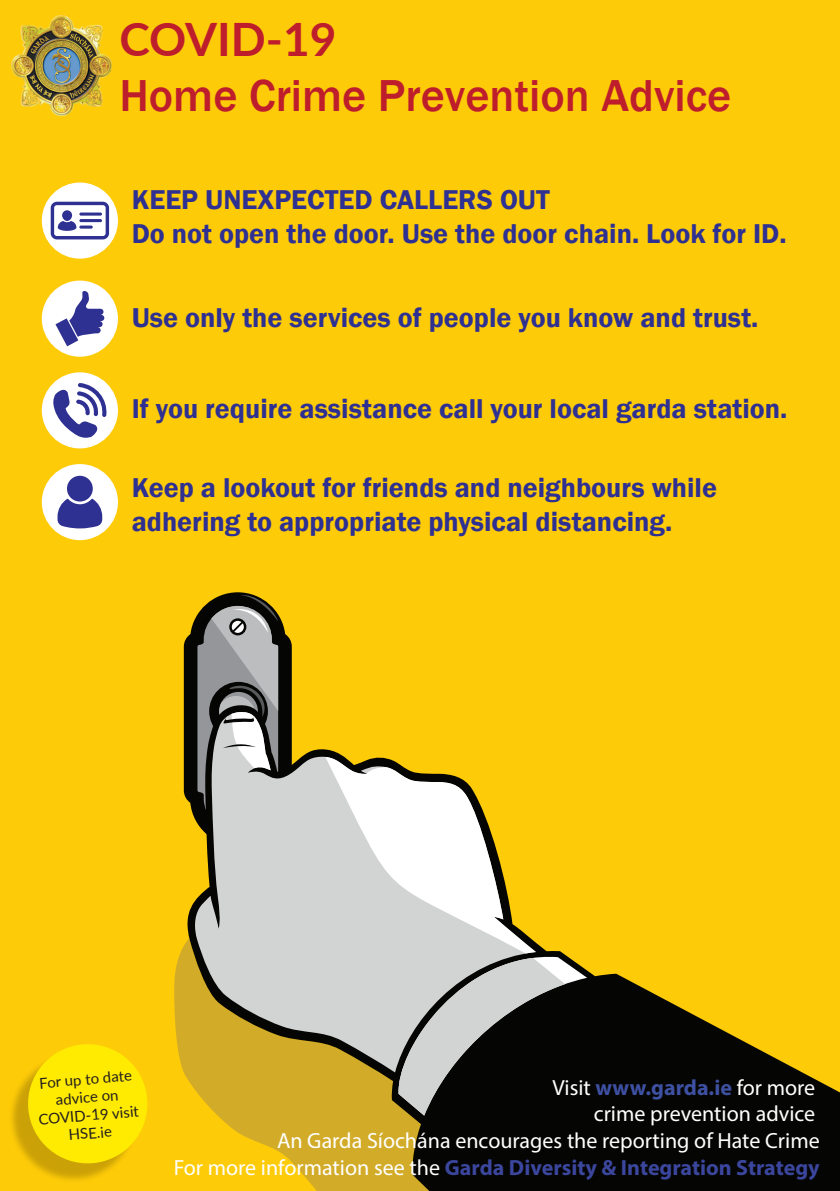
<style>
.page{position:relative;width:840px;height:1191px;background:#fff}
.page>*{position:absolute;margin:0;border:0;box-sizing:border-box;transform-origin:0 0}
.t1{font:500 46px "Franklin Gothic";color:#be1d2c}
.t2{font:700 46px "Lato";color:#be1d2c}
.t3{font:600 28px/33.6px "Franklin Gothic";color:#2e3092}
.t4{font:22px/26.6px "Myriad Pro";color:#fff;text-align:right}
.t5{font:15px/18px "Lato";color:#231f20;text-align:center}
.s1{font-weight:700;color:#3e50a2}
.s2{font-weight:700;color:#3b469d}
</style>
<div class="page">
<div style="left:0;top:0;width:839px;height:1191px;background:#fecb09"></div>
<svg style="left:174px;top:950px;width:8px;height:117px"></svg>
<svg style="left:182px;top:704px;width:657px;height:487px"></svg>
<svg style="left:194px;top:711px;width:341px;height:361px;fill:#d2d3d3"></svg>
<svg style="left:325px;top:757px;width:210px;height:196px"></svg>
<svg style="left:396px;top:951px;width:190px;height:164px;background:#686865"></svg>
<svg style="left:184px;top:592px;width:107px;height:254px;background:#888576"></svg>
<img style="left:12px;top:16px;width:100px;height:100px">
<div style="left:42px;top:464px;width:76px;height:76px;background:#fff;border-radius:50%"></div>
<div style="left:67px;top:476px;width:26px;height:25px;background:#2e3092;border-radius:50%"></div>
<svg style="left:57px;top:498px;width:45px;height:30px"></svg>
<div style="left:42px;top:372px;width:76px;height:76px;background:#fff;border-radius:50%"></div>
<svg style="left:53px;top:383px;width:55px;height:56px"></svg>
<div style="left:42px;top:281px;width:76px;height:76px;background:#fff;border-radius:50%"></div>
<svg style="left:55px;top:291px;width:49px;height:55px"></svg>
<div style="left:42px;top:182px;width:76px;height:77px;background:#fff;border-radius:50%"></div>
<svg style="left:51px;top:202px;width:58px;height:37px"></svg>
<svg style="left:79px;top:212px;width:23px;height:4px"></svg>
<hr style="left:79px;top:219px;width:23px;height:3px;background:#2e3092;border-radius:2px">
<svg style="left:79px;top:225px;width:14px;height:4px"></svg>
<svg style="left:25px;top:1044px;width:123px;height:122px"></svg>
<h1 class="t2" style="left:119px;top:6px;width:218px">COVID-19</h1>
<h1 class="t1" style="left:119px;top:68px;width:613px">Home Crime Prevention Advice</h1>
<p class="t3" style="left:132px;top:183px;width:656px">KEEP UNEXPECTED CALLERS OUT<br>Do not open the door. Use the door chain. Look for ID.</p>
<p class="t3" style="left:132px;top:301px;width:628px">Use only the services of people you know and trust.</p>
<p class="t3" style="left:132px;top:392px;width:656px">If you require assistance call your local garda station.</p>
<p class="t3" style="left:132px;top:471px;width:586px">Keep a lookout for friends and neighbours while adhering to appropriate physical distancing.</p>
<p class="t5" style="left:35px;top:1074px;width:102px;rotate:-5deg">For up to date advice on<br>COVID-19 visit<br>HSE.ie</p>
<p class="t4" style="left:174px;top:1073px;width:647px">Visit <span class="s1">www.garda.ie</span> for more<br>crime prevention advice<br>An Garda Síochána encourages the reporting of Hate Crime<br>For more information see the <span class="s2">Garda Diversity &amp; Integration Strategy</span></p>
</div>
